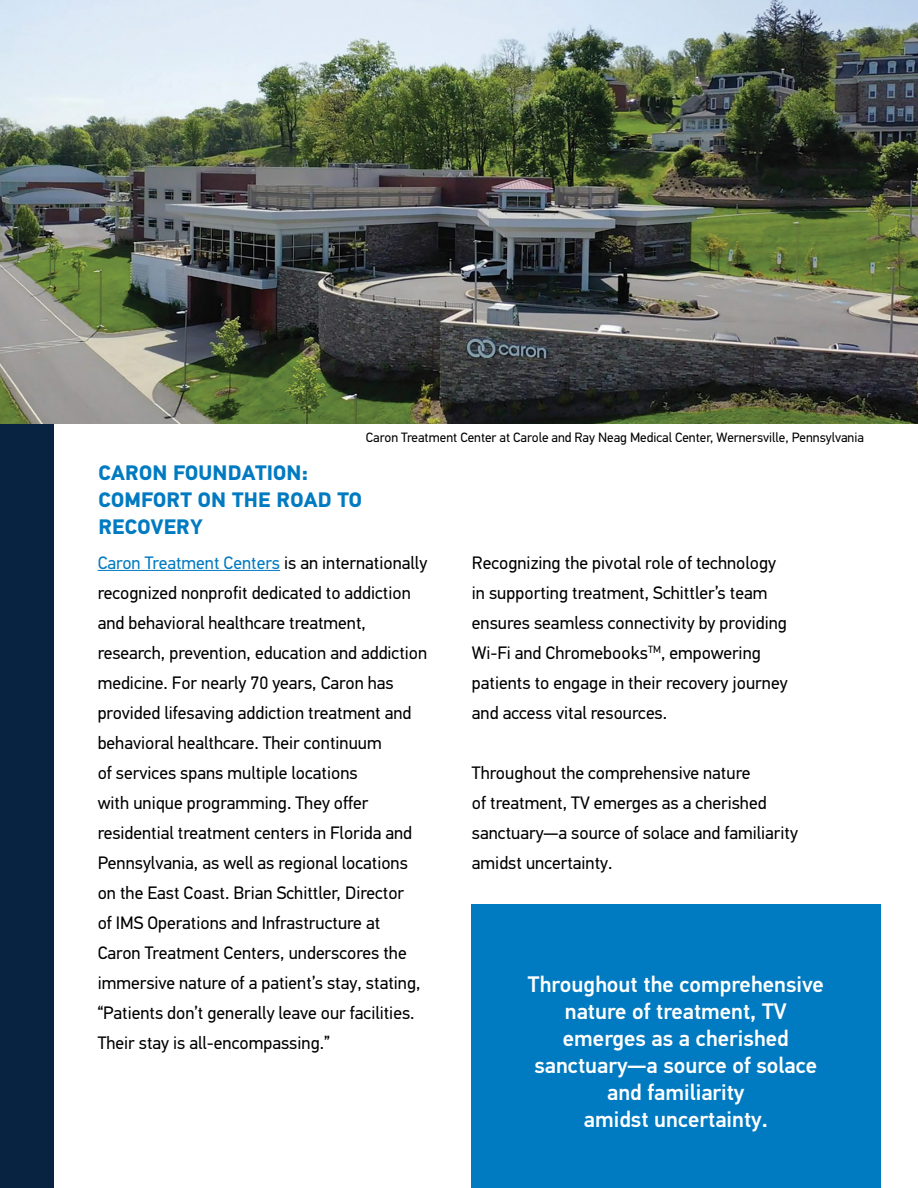
<style>
.page{position:relative;width:918px;height:1188px;background:#fff}
.page>*{position:absolute;margin:0;border:0;box-sizing:border-box;transform-origin:0 0}
.t1{font:500 22.5px/27px "PFDIN Text Pro";color:#fff;text-align:center}
.t2{font:700 21px/27px "PFDIN Text Pro";letter-spacing:.01em;color:#007ac1}
.t3{font:18px/30px "PFDIN Text Pro";color:#000}
.t4{font:13.5px "PFDIN Text Pro";color:#000}
.s1{color:#007ac1}
</style>
<div class="page">
<div style="left:0;top:0;width:54px;height:1188px;background:#082341"></div>
<div style="left:471px;top:904px;width:409px;height:284px;background:#007ac1"></div>
<hr style="left:98px;top:570px;width:182px;height:1px;background:#007ac1">
<img style="left:0;top:0;width:918px;height:423px">
<p class="t4" style="left:366px;top:430px;width:500px">Caron Treatment Center at Carole and Ray Neag Medical Center, Wernersville, Pennsylvania</p>
<p class="t2" style="left:98px;top:460px;width:265px">CARON FOUNDATION:<br>COMFORT ON THE ROAD TO<br>RECOVERY</p>
<p class="t3" style="left:98px;top:548px;width:331px"><span class="s1">Caron Treatment Centers</span> is an internationally recognized nonprofit dedicated to addiction and behavioral healthcare treatment, research, prevention, education and addiction medicine. For nearly 70 years, Caron has provided lifesaving addiction treatment and behavioral healthcare. Their continuum<br>of services spans multiple locations<br>with unique programming. They offer residential treatment centers in Florida and Pennsylvania, as well as regional locations on the East Coast. Brian Schittler, Director<br>of IMS Operations and Infrastructure at Caron Treatment Centers, underscores the immersive nature of a patient’s stay, stating, “Patients don’t generally leave our facilities.<br>Their stay is all-encompassing.”</p>
<p class="t3" style="left:472px;top:548px;width:317px">Recognizing the pivotal role of technology in supporting treatment, Schittler’s team ensures seamless connectivity by providing Wi-Fi and Chromebooks<sup>TM</sup>, empowering patients to engage in their recovery journey and access vital resources.</p>
<p class="t3" style="left:472px;top:758px;width:328px">Throughout the comprehensive nature<br>of treatment, TV emerges as a cherished sanctuary—a source of solace and familiarity amidst uncertainty.</p>
<p class="t1" style="left:528px;top:971px;width:297px">Throughout the comprehensive nature of treatment, TV emerges as a cherished sanctuary—a source of solace and familiarity<br>amidst uncertainty.</p>
</div>
